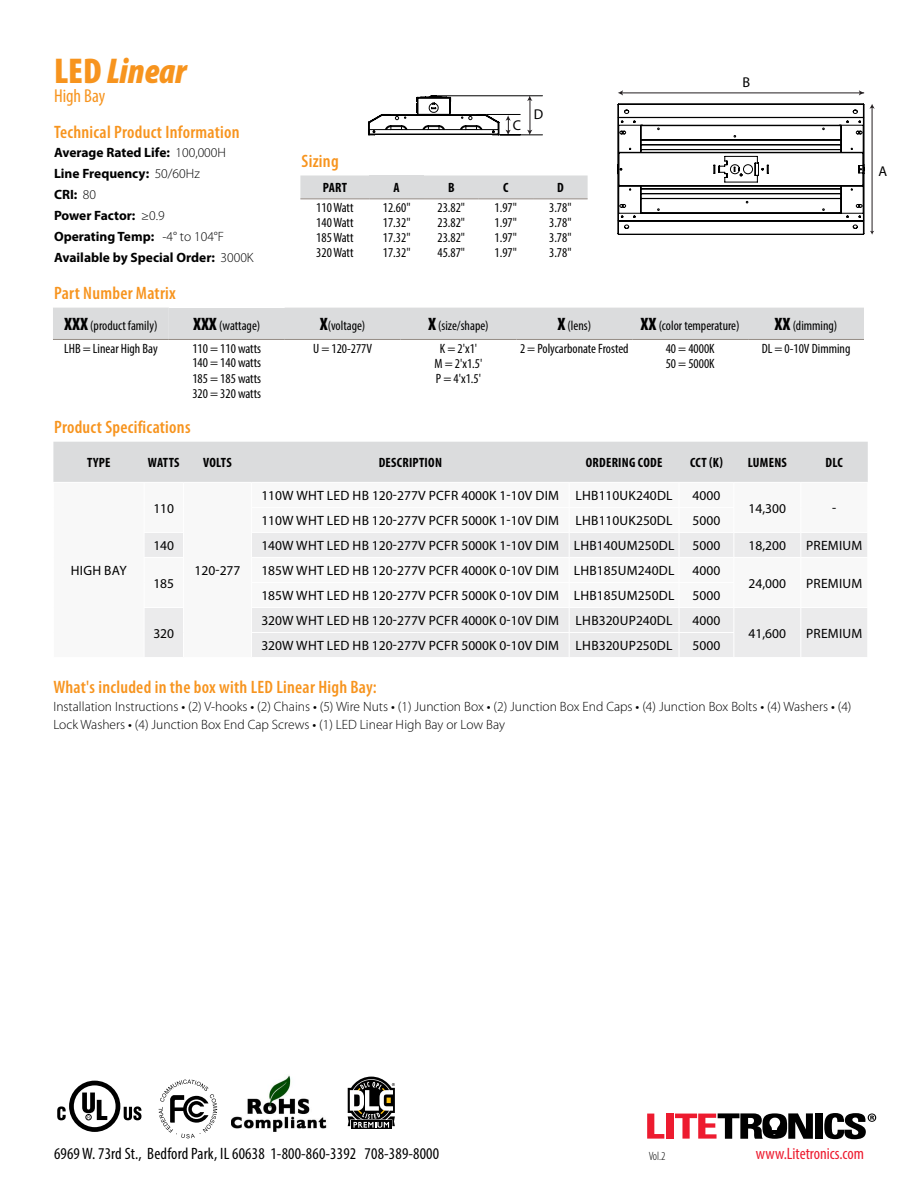
<style>
.page{position:relative;width:918px;height:1188px;background:#fff}
.page>*{position:absolute;margin:0;border:0;box-sizing:border-box;transform-origin:0 0}
.t1{font:italic 900 condensed 36px "Myriad Pro";color:#f7941e}
.t2{font:condensed 18.75px "Myriad Pro";color:#f7941e}
.t3{font:600 condensed 18px "Myriad Pro";letter-spacing:.015em;color:#f7941e}
.t4{font:condensed 16.5px "Myriad Pro";letter-spacing:.01em;color:#000}
.t5{font:condensed 16.5px "Myriad Pro";color:#ed1b2f}
.t6{font:14.25px "Myriad Pro";color:#000}
.t7{font:13.5px "Myriad Pro";letter-spacing:.01em;color:#000}
.t8{font:condensed 13.5px "Myriad Pro";color:#000}
.t9{font:300 13.5px/18px "Myriad Pro";color:#000}
.t10{font:700 13.5px/21px "Myriad Pro";color:#000}
.t11{font:700 condensed 13.5px "Myriad Pro";letter-spacing:.02em;color:#000}
.t12{font:300 condensed 12px "Myriad Pro";color:#000}
.s1{font-style:normal}
.s2{font-weight:300}
.s3{font-weight:900;font-size:18px}
.s4{font-weight:400}
</style>
<div class="page">
<svg style="left:647px;top:1114px;width:17px;height:25px"></svg>
<div style="left:666px;top:1114px;width:7px;height:25px;background:#ed1b2f"></div>
<div style="left:815px;top:1113px;width:8px;height:26px;background:#000"></div>
<svg style="left:675px;top:1113px;width:138px;height:26px"></svg>
<svg style="left:824px;top:1113px;width:52px;height:26px"></svg>
<svg style="left:53px;top:442px;width:815px;height:215px"></svg>
<hr style="left:144px;top:557px;width:40px;height:1px;background:#fff">
<hr style="left:251px;top:557px;width:318px;height:1px;background:#fff">
<hr style="left:569px;top:557px;width:110px;height:1px;background:#fff">
<hr style="left:679px;top:482px;width:55px;height:1px;background:#fff">
<hr style="left:679px;top:557px;width:55px;height:1px;background:#fff">
<hr style="left:734px;top:557px;width:67px;height:1px;background:#fff">
<hr style="left:801px;top:557px;width:67px;height:1px;background:#fff">
<hr style="left:620px;top:93px;width:244px;height:1px;background:#241f21">
<svg style="left:618px;top:90px;width:5px;height:6px"></svg>
<svg style="left:859px;top:90px;width:5px;height:6px"></svg>
<svg style="left:57px;top:1081px;width:85px;height:51px"></svg>
<svg style="left:159px;top:1080px;width:58px;height:58px"></svg>
<img style="left:231px;top:1075px;width:96px;height:57px">
<div style="left:53px;top:308px;width:811px;height:31px;background:#dbdcdd"></div>
<div style="left:169px;top:308px;width:116px;height:31px;background:#dbdcdd"></div>
<hr style="left:169px;top:339px;width:116px;height:1px;background:#958c85">
<hr style="left:516px;top:339px;width:116px;height:1px;background:#958c85">
<hr style="left:53px;top:339px;width:116px;height:1px;background:#958c85">
<hr style="left:285px;top:339px;width:116px;height:1px;background:#958c85">
<hr style="left:401px;top:339px;width:115px;height:1px;background:#958c85">
<hr style="left:632px;top:339px;width:116px;height:1px;background:#958c85">
<hr style="left:748px;top:339px;width:116px;height:1px;background:#958c85">
<div style="left:300px;top:176px;width:288px;height:23px;background:#dbdcdd"></div>
<div style="left:369px;top:176px;width:55px;height:23px;background:#dbdcdd"></div>
<hr style="left:369px;top:199px;width:55px;height:1px;background:#958c85">
<hr style="left:533px;top:199px;width:55px;height:1px;background:#958c85">
<hr style="left:300px;top:199px;width:69px;height:1px;background:#958c85">
<hr style="left:424px;top:199px;width:55px;height:1px;background:#958c85">
<hr style="left:479px;top:199px;width:54px;height:1px;background:#958c85">
<svg style="left:618px;top:104px;width:257px;height:131px"></svg>
<svg style="left:368px;top:95px;width:175px;height:40px"></svg>
<div style="left:351px;top:1120px;width:40px;height:9px;background:#000"></div>
<svg style="left:348px;top:1077px;width:47px;height:51px"></svg>
<h1 class="t1" style="left:54px;top:51px;width:134px"><span class="s1">LED</span> Linear</h1>
<h2 class="t2" style="left:54px;top:84px;width:53px">High Bay</h2>
<h3 class="t3" style="left:54px;top:123px;width:187px">Technical Product Information</h3>
<p class="t10" style="left:54px;top:142px;width:201px">Average Rated Life: <span class="s2">100,000H<br></span>Line Frequency: <span class="s2">50/60Hz<br></span>CRI: <span class="s2">80<br></span>Power Factor: <span class="s2">≥0.9<br></span>Operating Temp: <span class="s2">-4° to 104°F<br></span>Available by Special Order: <span class="s2">3000K</span></p>
<h3 class="t3" style="left:54px;top:283px;width:123px">Part Number Matrix</h3>
<h3 class="t3" style="left:302px;top:151px;width:39px">Sizing</h3>
<p class="t6" style="left:513px;top:116px;width:10px">C</p>
<p class="t6" style="left:534px;top:106px;width:11px">D</p>
<p class="t11" style="left:323px;top:179px;width:26px">PART</p>
<p class="t11" style="left:394px;top:179px;width:8px">A</p>
<p class="t11" style="left:448px;top:179px;width:8px">B</p>
<p class="t11" style="left:503px;top:179px;width:7px">C</p>
<p class="t11" style="left:557px;top:179px;width:8px">D</p>
<p class="t8" style="left:316px;top:199px;width:39px">110 Watt</p>
<p class="t8" style="left:383px;top:199px;width:29px">12.60"</p>
<p class="t8" style="left:437px;top:199px;width:29px">23.82"</p>
<p class="t8" style="left:495px;top:199px;width:24px">1.97"</p>
<p class="t8" style="left:549px;top:199px;width:24px">3.78"</p>
<p class="t8" style="left:316px;top:214px;width:39px">140 Watt</p>
<p class="t8" style="left:383px;top:214px;width:29px">17.32"</p>
<p class="t8" style="left:437px;top:214px;width:29px">23.82"</p>
<p class="t8" style="left:495px;top:214px;width:24px">1.97"</p>
<p class="t8" style="left:549px;top:214px;width:24px">3.78"</p>
<p class="t8" style="left:316px;top:229px;width:39px">185 Watt</p>
<p class="t8" style="left:383px;top:229px;width:29px">17.32"</p>
<p class="t8" style="left:437px;top:229px;width:29px">23.82"</p>
<p class="t8" style="left:495px;top:229px;width:24px">1.97"</p>
<p class="t8" style="left:549px;top:229px;width:24px">3.78"</p>
<p class="t8" style="left:316px;top:245px;width:39px">320 Watt</p>
<p class="t8" style="left:383px;top:245px;width:29px">17.32"</p>
<p class="t8" style="left:437px;top:245px;width:29px">45.87"</p>
<p class="t8" style="left:495px;top:245px;width:24px">1.97"</p>
<p class="t8" style="left:549px;top:245px;width:24px">3.78"</p>
<p class="t6" style="left:742px;top:73px;width:9px">B</p>
<p class="t8" style="left:65px;top:318px;width:94px"><span class="s3">XXX</span> (product family)</p>
<p class="t8" style="left:193px;top:318px;width:68px"><span class="s3">XXX</span> (wattage)</p>
<p class="t8" style="left:320px;top:318px;width:47px"><span class="s3">X</span>(voltage)</p>
<p class="t8" style="left:428px;top:318px;width:62px"><span class="s3">X</span> (size/shape)</p>
<p class="t8" style="left:558px;top:318px;width:35px"><span class="s3">X</span> (lens)</p>
<p class="t8" style="left:641px;top:318px;width:100px"><span class="s3">XX</span> (color temperature)</p>
<p class="t8" style="left:775px;top:318px;width:64px"><span class="s3">XX</span> (dimming)</p>
<p class="t8" style="left:64px;top:340px;width:95px">LHB = Linear High Bay</p>
<p class="t8" style="left:192px;top:340px;width:70px">110 = 110 watts</p>
<p class="t8" style="left:313px;top:340px;width:61px">U = 120-277V</p>
<p class="t8" style="left:440px;top:340px;width:39px">K = 2'x1'</p>
<p class="t8" style="left:520px;top:340px;width:110px">2 = Polycarbonate Frosted</p>
<p class="t8" style="left:666px;top:340px;width:50px">40 = 4000K</p>
<p class="t8" style="left:762px;top:340px;width:90px">DL = 0-10V Dimming</p>
<p class="t8" style="left:192px;top:355px;width:70px">140 = 140 watts</p>
<p class="t8" style="left:435px;top:355px;width:49px">M = 2'x1.5'</p>
<p class="t8" style="left:666px;top:355px;width:50px">50 = 5000K</p>
<p class="t8" style="left:192px;top:370px;width:70px">185 = 185 watts</p>
<p class="t8" style="left:436px;top:370px;width:47px">P = 4'x1.5'</p>
<p class="t8" style="left:192px;top:385px;width:70px">320 = 320 watts</p>
<h3 class="t3" style="left:54px;top:417px;width:138px">Product Specifications</h3>
<p class="t11" style="left:87px;top:454px;width:25px">TYPE</p>
<p class="t11" style="left:148px;top:454px;width:33px">WATTS</p>
<p class="t11" style="left:203px;top:454px;width:30px">VOLTS</p>
<p class="t11" style="left:379px;top:454px;width:65px">DESCRIPTION</p>
<p class="t11" style="left:586px;top:454px;width:78px">ORDERING CODE</p>
<p class="t11" style="left:690px;top:454px;width:34px">CCT (K)</p>
<p class="t11" style="left:748px;top:454px;width:41px">LUMENS</p>
<p class="t11" style="left:826px;top:454px;width:19px">DLC</p>
<p class="t7" style="left:71px;top:562px;width:57px">HIGH BAY</p>
<p class="t7" style="left:153px;top:500px;width:22px">110</p>
<p class="t7" style="left:261px;top:487px;width:413px">110W WHT LED HB 120-277V PCFR 4000K 1-10V DIM LHB110UK240DL</p>
<p class="t7" style="left:693px;top:487px;width:29px">4000</p>
<p class="t7" style="left:261px;top:512px;width:413px">110W WHT LED HB 120-277V PCFR 5000K 1-10V DIM LHB110UK250DL</p>
<p class="t7" style="left:693px;top:512px;width:29px">5000</p>
<p class="t7" style="left:749px;top:500px;width:39px">14,300</p>
<p class="t7" style="left:832px;top:500px;width:6px">-</p>
<p class="t7" style="left:153px;top:537px;width:22px">140</p>
<p class="t7" style="left:261px;top:537px;width:415px">140W WHT LED HB 120-277V PCFR 5000K 1-10V DIM LHB140UM250DL</p>
<p class="t7" style="left:693px;top:537px;width:29px">5000</p>
<p class="t7" style="left:749px;top:537px;width:39px">18,200</p>
<p class="t7" style="left:806px;top:537px;width:58px">PREMIUM</p>
<p class="t7" style="left:153px;top:575px;width:22px">185</p>
<p class="t7" style="left:261px;top:562px;width:415px">185W WHT LED HB 120-277V PCFR 4000K 0-10V DIM LHB185UM240DL</p>
<p class="t7" style="left:693px;top:562px;width:29px">4000</p>
<p class="t7" style="left:195px;top:562px;width:47px">120-277</p>
<p class="t7" style="left:749px;top:575px;width:39px">24,000</p>
<p class="t7" style="left:806px;top:575px;width:58px">PREMIUM</p>
<p class="t7" style="left:261px;top:588px;width:415px">185W WHT LED HB 120-277V PCFR 5000K 0-10V DIM LHB185UM250DL</p>
<p class="t7" style="left:693px;top:588px;width:29px">5000</p>
<p class="t7" style="left:153px;top:625px;width:22px">320</p>
<p class="t7" style="left:261px;top:613px;width:413px">320W WHT LED HB 120-277V PCFR 4000K 0-10V DIM LHB320UP240DL</p>
<p class="t7" style="left:693px;top:613px;width:29px">4000</p>
<p class="t7" style="left:261px;top:638px;width:413px">320W WHT LED HB 120-277V PCFR 5000K 0-10V DIM LHB320UP250DL</p>
<p class="t7" style="left:693px;top:638px;width:29px">5000</p>
<p class="t7" style="left:749px;top:625px;width:39px">41,600</p>
<p class="t7" style="left:806px;top:625px;width:58px">PREMIUM</p>
<h3 class="t3" style="left:53px;top:677px;width:325px">What's included in the box with LED Linear High Bay:</h3>
<p class="t9" style="left:53px;top:697px;width:800px">Installation Instructions <span class="s4">•</span> (2) V-hooks <span class="s4">•</span> (2) Chains <span class="s4">•</span> (5) Wire Nuts <span class="s4">•</span> (1) Junction Box <span class="s4">•</span> (2) Junction Box End Caps <span class="s4">•</span> (4) Junction Box Bolts <span class="s4">•</span> (4) Washers <span class="s4">•</span> (4)<br>Lock Washers <span class="s4">•</span> (4) Junction Box End Cap Screws <span class="s4">•</span> (1) LED Linear High Bay or Low Bay</p>
<p class="t6" style="left:879px;top:162px;width:10px">A</p>
<p class="t4" style="left:54px;top:1144px;width:387px">6969 W. 73rd St., Bedford Park, IL 60638 1-800-860-3392 708-389-8000</p>
<p class="t5" style="left:756px;top:1144px;width:110px">www.Litetronics.com</p>
<p class="t12" style="left:649px;top:1148px;width:18px">Vol.2</p>
</div>
